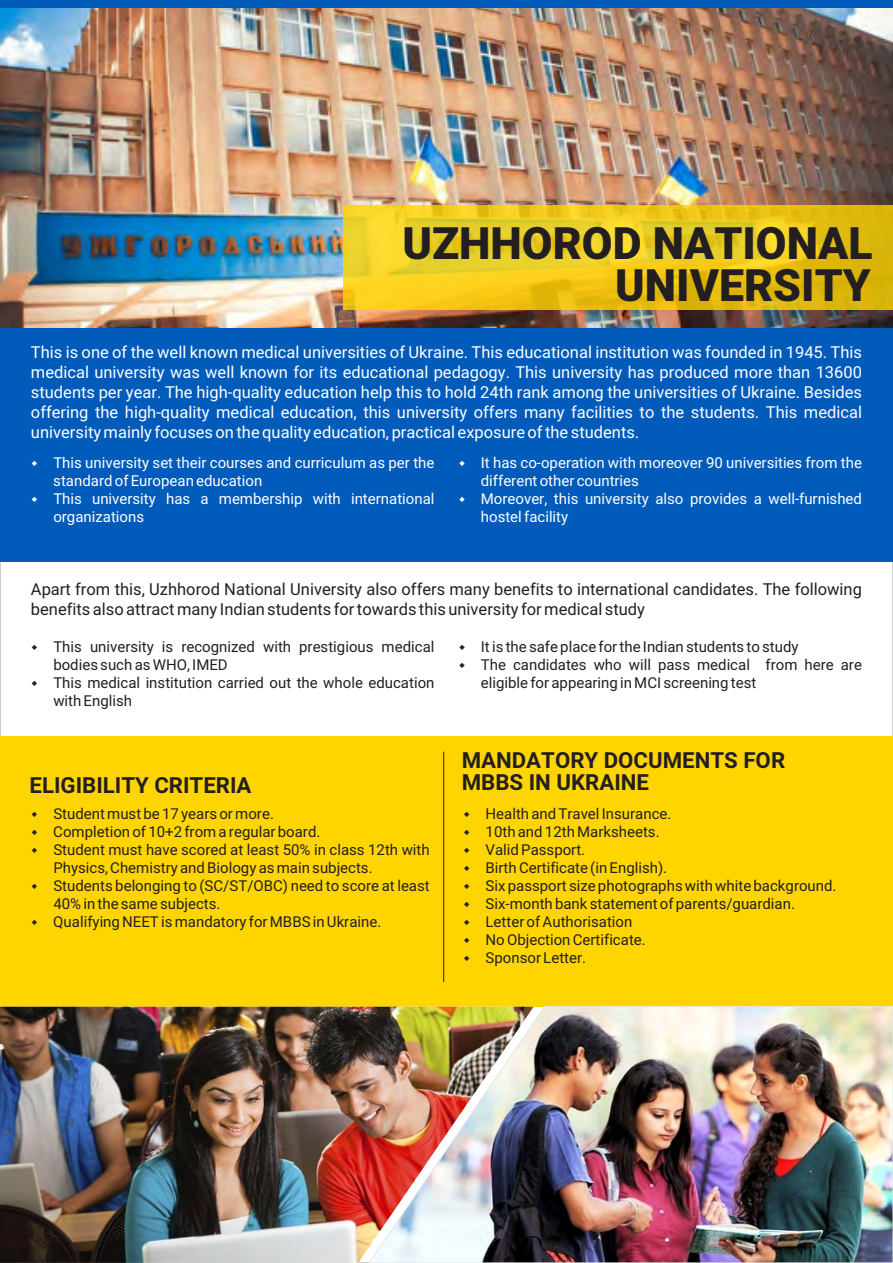
<style>
.page{position:relative;width:893px;height:1263px;background:#fff}
.page>*{position:absolute;margin:0;border:0;box-sizing:border-box;transform-origin:0 0}
.t1{font:900 44.55px/41.8px "Roboto";color:#231f20;text-align:right}
.t2{font:700 22.2px/22.6px "Roboto";color:#231f20}
.t3{font:16.5px/19.8px "Roboto";color:#fff;text-align:justify}
.t4{font:16.5px/19.8px "Roboto";color:#231f20}
.t5{font:15px/18px "Roboto";color:#231f20}
.t6{font:15px/18px "Roboto";color:#fff}
</style>
<div class="page">
<img style="left:0;top:8px;width:893px;height:321px">
<div style="left:0;top:329px;width:893px;height:233px;background:#005bbb"></div>
<div style="left:0;top:0;width:893px;height:8px;background:#005bbb"></div>
<div style="left:0;top:736px;width:893px;height:271px;background:#ffd500"></div>
<hr style="left:443px;top:752px;width:1px;height:230px;background:#231f20">
<div style="left:343px;top:206px;width:550px;height:104px;background:#ffd500;opacity:.8"></div>
<img style="left:1px;top:1007px;width:367px;height:256px">
<img style="left:368px;top:1006px;width:525px;height:257px">
<h1 class="t1" style="left:402px;top:227px;width:472px">UZHHOROD NATIONAL<br>UNIVERSITY</h1>
<p class="t3" style="left:31px;top:344px;width:833px">This is one of the well known medical universities of Ukraine. This educational institution was founded in 1945. This medical university was well known for its educational pedagogy. This university has produced more than 13600 students per year. The high-quality education help this to hold 24th rank among the universities of Ukraine. Besides offering the high-quality medical education, this university offers many facilities to the students. This medical university mainly focuses on the quality education, practical exposure of the students.</p>
<p class="t6" style="left:53px;top:455px;width:383px">This university set their courses and curriculum as per the standard of European education</p>
<p class="t6" style="left:53px;top:491px;width:383px">This university has a membership with international organizations</p>
<p class="t6" style="left:481px;top:455px;width:383px">It has co-operation with moreover 90 universities from the different other countries</p>
<p class="t6" style="left:481px;top:491px;width:383px">Moreover, this university also provides a well-furnished hostel facility</p>
<p class="t4" style="left:31px;top:581px;width:832px">Apart from this, Uzhhorod National University also offers many benefits to international candidates. The following benefits also attract many Indian students for towards this university for medical study</p>
<p class="t5" style="left:53px;top:640px;width:383px">This university is recognized with prestigious medical bodies such as WHO, IMED<br>This medical institution carried out the whole education with English</p>
<p class="t5" style="left:481px;top:640px;width:319px">It is the safe place for the Indian students to study</p>
<p class="t5" style="left:481px;top:658px;width:383px">The candidates who will pass medical from here are eligible for appearing in MCI screening test</p>
<h2 class="t2" style="left:30px;top:776px;width:224px">ELIGIBILITY CRITERIA</h2>
<p class="t5" style="left:53px;top:807px;width:222px">Student must be 17 years or more.</p>
<p class="t5" style="left:53px;top:825px;width:269px">Completion of 10+2 from a regular board.</p>
<p class="t5" style="left:53px;top:843px;width:378px">Student must have scored at least 50% in class 12th with<br>Physics, Chemistry and Biology as main subjects.</p>
<p class="t5" style="left:53px;top:915px;width:329px">Qualifying NEET is mandatory for MBBS in Ukraine.</p>
<p class="t5" style="left:53px;top:879px;width:378px">Students belonging to (SC/ST/OBC) need to score at least<br>40% in the same subjects.</p>
<h2 class="t2" style="left:462px;top:751px;width:325px">MANDATORY DOCUMENTS FOR<br>MBBS IN UKRAINE</h2>
<p class="t5" style="left:486px;top:807px;width:187px">Health and Travel Insurance.</p>
<p class="t5" style="left:486px;top:843px;width:101px">Valid Passport.</p>
<p class="t5" style="left:486px;top:825px;width:176px">10th and 12th Marksheets.</p>
<p class="t5" style="left:486px;top:861px;width:183px">Birth Certificate (in English).</p>
<p class="t5" style="left:486px;top:897px;width:311px">Six-month bank statement of parents/guardian.</p>
<p class="t5" style="left:486px;top:933px;width:162px">No Objection Certificate.</p>
<p class="t5" style="left:486px;top:879px;width:352px">Six passport size photographs with white background.</p>
<p class="t5" style="left:486px;top:915px;width:148px">Letter of Authorisation</p>
<p class="t5" style="left:486px;top:951px;width:102px">Sponsor Letter.</p>
</div>
